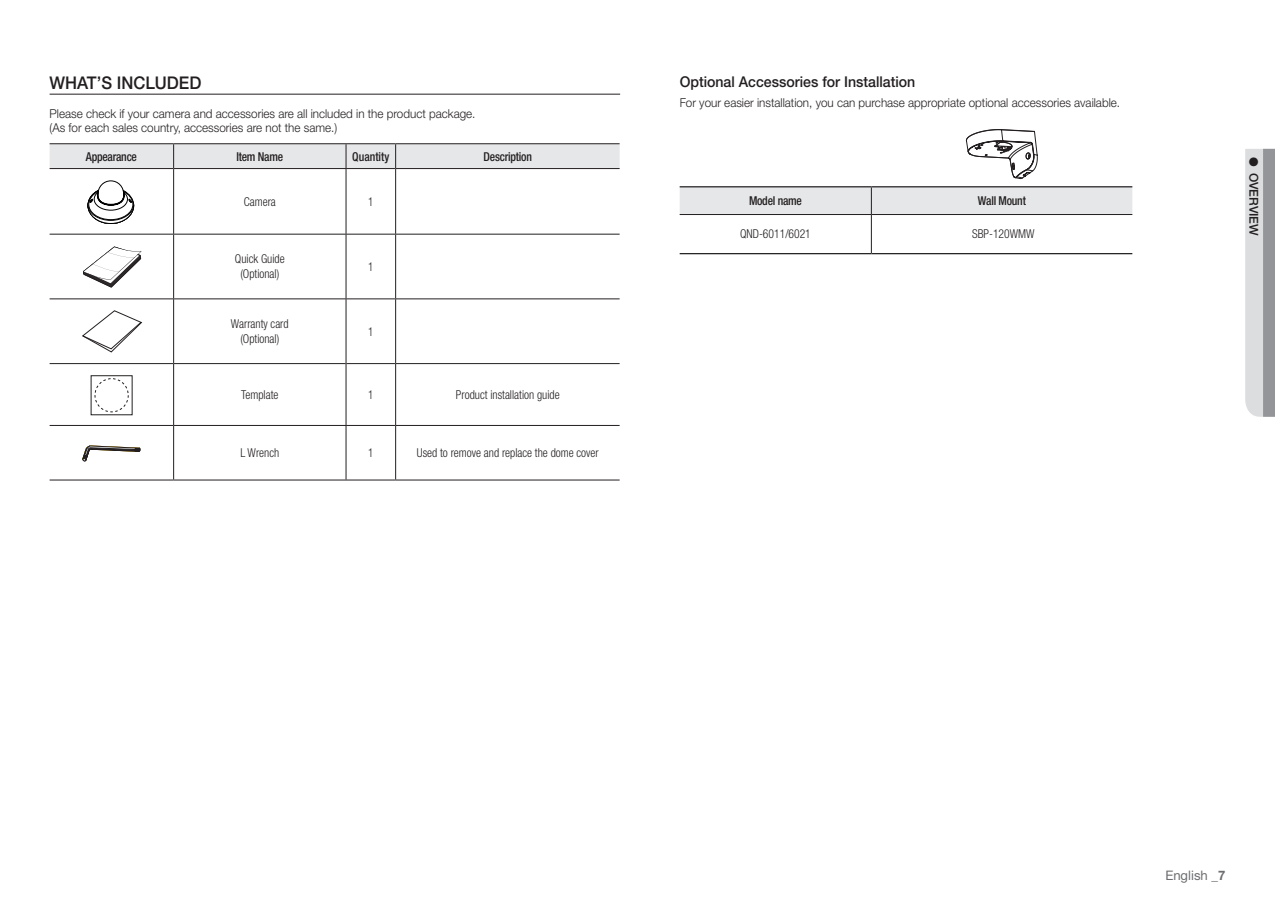
<style>
.page{position:relative;width:1275px;height:903px;background:#fff}
.page>*{position:absolute;margin:0;border:0;box-sizing:border-box;transform-origin:0 0}
.t1{font:500 17.5px "Helvetica Neue cp";color:#231f20;scale:.95 1}
.t2{font:500 14.88px "Helvetica Neue cp";color:#231f20;scale:.95 1}
.t3{font:13.12px "Helvetica Neue cp";color:#6c6d70}
.t4{font:300 12.25px/14.9px "Helvetica Neue cp";color:#231f20;scale:.95 1}
.t5{font:300 condensed 12.25px/14.9px "Helvetica Neue cp";color:#231f20;text-align:center;scale:.95 1}
.t6{font:500 condensed 12.25px "Helvetica Neue cp";letter-spacing:-.02em;color:#231f20;scale:.95 1}
.t7{font:500 12.25px "Helvetica Neue cp";color:#231f20}
.t8{font:500 condensed 12.25px "Helvetica Neue cp";color:#231f20;scale:.95 1}
.t9{font:300 condensed 12.25px "Helvetica Neue cp";color:#231f20;scale:.9 1}
.s1{font-weight:700}
</style>
<div class="page">
<svg style="left:1245px;top:149px;width:30px;height:268px;background:#bfc1c3"></svg>
<hr style="left:50px;top:94px;width:570px;height:1px;background:#231f20">
<hr style="left:50px;top:363px;width:123px;height:1px;background:#231f20">
<hr style="left:174px;top:363px;width:172px;height:1px;background:#231f20">
<hr style="left:346px;top:363px;width:49px;height:1px;background:#231f20">
<hr style="left:396px;top:363px;width:224px;height:1px;background:#231f20">
<hr style="left:50px;top:143px;width:124px;height:1px;background:#231f20">
<hr style="left:174px;top:143px;width:172px;height:1px;background:#231f20">
<hr style="left:346px;top:143px;width:50px;height:1px;background:#231f20">
<hr style="left:396px;top:143px;width:224px;height:1px;background:#231f20">
<hr style="left:173px;top:169px;width:1px;height:65px;background:#231f20">
<hr style="left:346px;top:169px;width:1px;height:65px;background:#231f20">
<hr style="left:395px;top:169px;width:1px;height:65px;background:#231f20">
<hr style="left:50px;top:234px;width:124px;height:1px;background:#231f20">
<hr style="left:174px;top:234px;width:172px;height:1px;background:#231f20">
<hr style="left:173px;top:234px;width:1px;height:64px;background:#231f20">
<hr style="left:346px;top:234px;width:50px;height:1px;background:#231f20">
<hr style="left:346px;top:234px;width:1px;height:64px;background:#231f20">
<hr style="left:396px;top:234px;width:224px;height:1px;background:#231f20">
<hr style="left:395px;top:234px;width:1px;height:64px;background:#231f20">
<hr style="left:173px;top:299px;width:1px;height:65px;background:#231f20">
<hr style="left:346px;top:299px;width:1px;height:65px;background:#231f20">
<hr style="left:395px;top:299px;width:1px;height:65px;background:#231f20">
<hr style="left:173px;top:364px;width:1px;height:61px;background:#231f20">
<hr style="left:346px;top:364px;width:1px;height:61px;background:#231f20">
<hr style="left:395px;top:364px;width:1px;height:61px;background:#231f20">
<hr style="left:50px;top:298px;width:124px;height:1px;background:#231f20">
<hr style="left:174px;top:298px;width:172px;height:1px;background:#231f20">
<hr style="left:346px;top:298px;width:50px;height:1px;background:#231f20">
<hr style="left:396px;top:298px;width:224px;height:1px;background:#231f20">
<hr style="left:50px;top:425px;width:124px;height:1px;background:#231f20">
<hr style="left:174px;top:425px;width:172px;height:1px;background:#231f20">
<hr style="left:173px;top:426px;width:1px;height:53px;background:#231f20">
<hr style="left:346px;top:425px;width:50px;height:1px;background:#231f20">
<hr style="left:346px;top:426px;width:1px;height:53px;background:#231f20">
<hr style="left:396px;top:425px;width:224px;height:1px;background:#231f20">
<hr style="left:395px;top:426px;width:1px;height:53px;background:#231f20">
<svg style="left:50px;top:144px;width:570px;height:25px;background:#dbdbdd"></svg>
<hr style="left:50px;top:479px;width:124px;height:1px;background:#231f20">
<hr style="left:174px;top:479px;width:172px;height:1px;background:#231f20">
<hr style="left:346px;top:479px;width:50px;height:1px;background:#231f20">
<hr style="left:396px;top:479px;width:224px;height:1px;background:#231f20">
<svg style="left:88px;top:181px;width:46px;height:43px"></svg>
<svg style="left:83px;top:246px;width:58px;height:42px"></svg>
<svg style="left:82px;top:310px;width:61px;height:43px"></svg>
<div style="left:95px;top:378px;width:33px;height:34px;border:1px dashed #231f20;border-radius:50%"></div>
<svg style="left:82px;top:445px;width:59px;height:17px"></svg>
<hr style="left:680px;top:253px;width:191px;height:1px;background:#231f20">
<hr style="left:871px;top:253px;width:261px;height:1px;background:#231f20">
<div style="left:680px;top:187px;width:452px;height:27px;background:#e6e7e9"></div>
<hr style="left:680px;top:214px;width:191px;height:1px;background:#231f20">
<hr style="left:871px;top:214px;width:261px;height:1px;background:#231f20">
<hr style="left:871px;top:215px;width:1px;height:38px;background:#231f20">
<hr style="left:680px;top:186px;width:191px;height:1px;background:#231f20">
<hr style="left:871px;top:186px;width:261px;height:1px;background:#231f20">
<svg style="left:965px;top:129px;width:73px;height:50px"></svg>
<h1 class="t1" style="left:50px;top:73px;width:161px">WHAT’S INCLUDED</h1>
<p class="t4" style="left:50px;top:106px;width:450px">Please check if your camera and accessories are all included in the product package. (As for each sales country, accessories are not the same.)</p>
<p class="t6" style="left:86px;top:149px;width:55px">Appearance</p>
<p class="t6" style="left:236px;top:149px;width:51px">Item Name</p>
<p class="t8" style="left:352px;top:149px;width:41px">Quantity</p>
<p class="t6" style="left:484px;top:149px;width:52px">Description</p>
<p class="t5" style="left:244px;top:194px;width:35px">Camera</p>
<p class="t9" style="left:368px;top:194px;width:7px">1</p>
<p class="t5" style="left:235px;top:252px;width:54px">Quick Guide (Optional)</p>
<p class="t9" style="left:368px;top:259px;width:7px">1</p>
<p class="t5" style="left:231px;top:316px;width:62px">Warranty card (Optional)</p>
<p class="t9" style="left:368px;top:324px;width:7px">1</p>
<p class="t5" style="left:241px;top:387px;width:41px">Template</p>
<p class="t9" style="left:368px;top:387px;width:7px">1</p>
<p class="t5" style="left:456px;top:387px;width:111px">Product installation guide</p>
<p class="t5" style="left:240px;top:445px;width:43px">L Wrench</p>
<p class="t9" style="left:368px;top:446px;width:7px">1</p>
<p class="t5" style="left:417px;top:445px;width:193px">Used to remove and replace the dome cover</p>
<p class="t2" style="left:680px;top:73px;width:250px">Optional Accessories for Installation</p>
<p class="t4" style="left:680px;top:95px;width:465px">For your easier installation, you can purchase appropriate optional accessories available.</p>
<p class="t6" style="left:749px;top:194px;width:57px">Model name</p>
<p class="t6" style="left:978px;top:194px;width:52px">Wall Mount</p>
<p class="t5" style="left:740px;top:227px;width:76px">QND-6011/6021</p>
<p class="t5" style="left:972px;top:227px;width:67px">SBP-120WMW</p>
<p class="t7" style="left:1261px;top:157px;width:80px;rotate:90deg">● OVERVIEW</p>
<p class="t3" style="left:1165px;top:867px;width:62px">English _<span class="s1">7</span></p>
</div>
